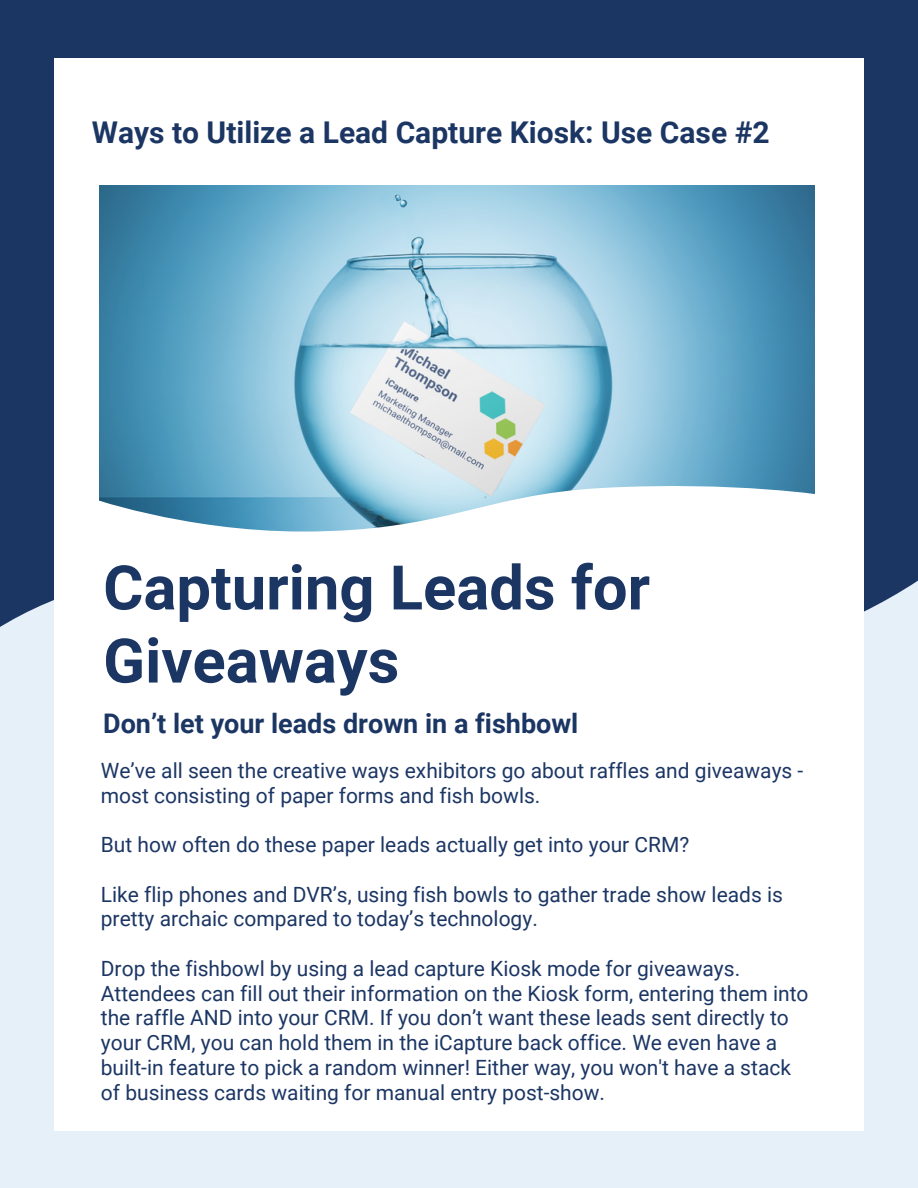
<style>
.page{position:relative;width:918px;height:1188px;background:#e5f0f8}
.page>*{position:absolute;margin:0;border:0;box-sizing:border-box;transform-origin:0 0}
.t1{font:700 61.5px/73.2px "Roboto";color:#1c3664}
.t2{font:700 30px "Roboto";color:#1c3664}
.t3{font:700 27px "Roboto";color:#1c3664}
.t4{font:21px/24.8px "Roboto";color:#1c3664}
</style>
<div class="page">
<div style="left:0;top:0;width:918px;height:627px;background:#1c3664"></div>
<div style="left:54px;top:58px;width:810px;height:1072px;background:#fff"></div>
<img style="left:100px;top:186px;width:714px;height:295px">
<svg style="left:99px;top:481px;width:716px;height:51px"></svg>
<p class="t2" style="left:92px;top:115px;width:679px">Ways to Utilize a Lead Capture Kiosk: Use Case #2</p>
<p class="t1" style="left:103px;top:552px;width:548px">Capturing Leads for<br>Giveaways</p>
<p class="t3" style="left:103px;top:708px;width:477px">Don’t let your leads drown in a fishbowl</p>
<p class="t4" style="left:101px;top:758px;width:704px">We’ve all seen the creative ways exhibitors go about raffles and giveaways - most consisting of paper forms and fish bowls.</p>
<p class="t4" style="left:101px;top:833px;width:590px">But how often do these paper leads actually get into your CRM?</p>
<p class="t4" style="left:101px;top:882px;width:684px">Like flip phones and DVR’s, using fish bowls to gather trade show leads is pretty archaic compared to today’s technology.</p>
<p class="t4" style="left:101px;top:956px;width:709px">Drop the fishbowl by using a lead capture Kiosk mode for giveaways.<br>Attendees can fill out their information on the Kiosk form, entering them into the raffle AND into your CRM. If you don’t want these leads sent directly to your CRM, you can hold them in the iCapture back office. We even have a built-in feature to pick a random winner! Either way, you won't have a stack of business cards waiting for manual entry post-show.</p>
</div>
